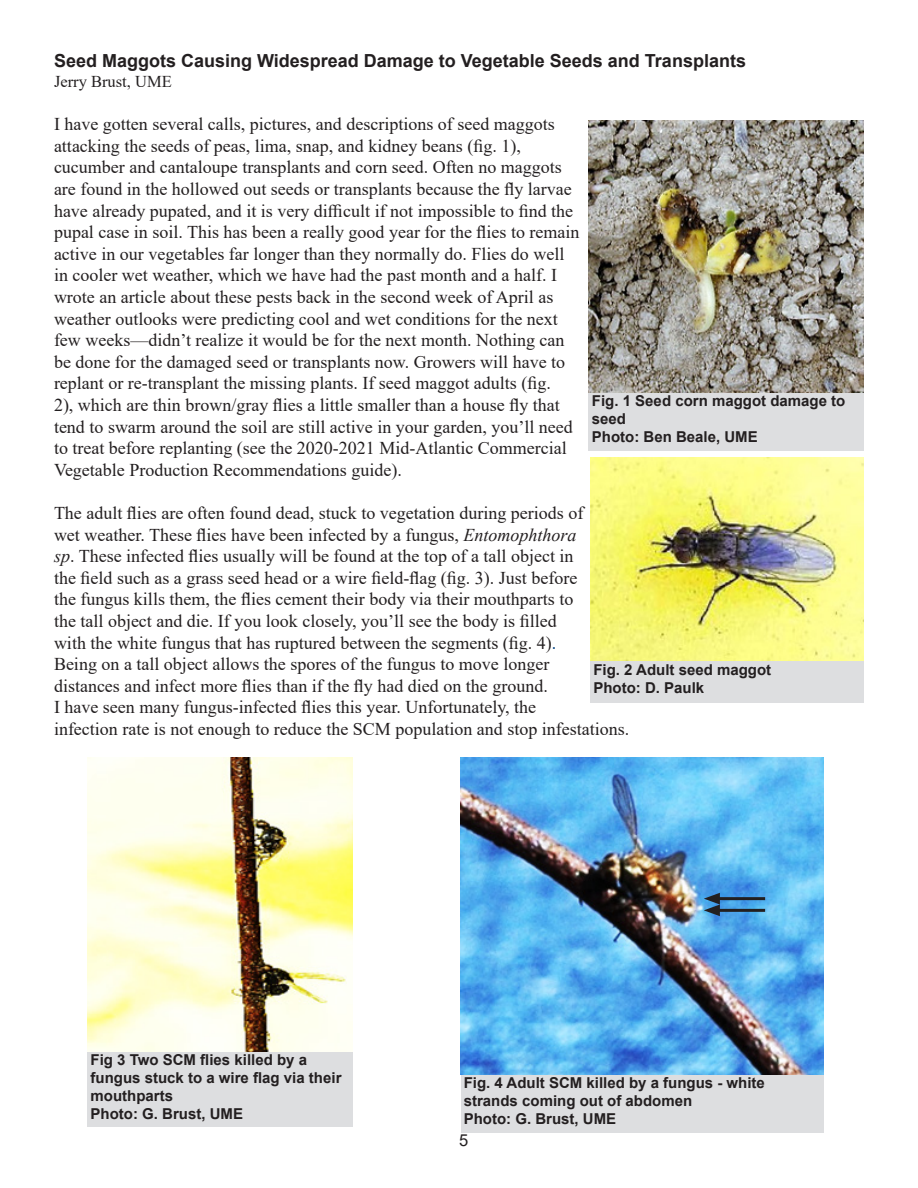
<style>
.page{position:relative;width:918px;height:1188px;background:#fff}
.page>*{position:absolute;margin:0;border:0;box-sizing:border-box;transform-origin:0 0}
.No_Spacing{font:18px/21.6px "Times New Roman";color:#231f20}
.Headline{font:700 18px "Arial";color:#231f20}
.No_Spacing-2{font:16.5px "Times New Roman";color:#231f20}
.t1{font:16.5px "Arial";color:#231f20}
.Photo_credit{font:700 15px/18px "Arial";color:#231f20}
.Photo_captions{font:700 15px "Arial";color:#231f20}
.s1{font-style:italic}
.s2{color:#004080}
</style>
<div class="page">
<div style="left:589px;top:392px;width:275px;height:59px;background:#dddee0"></div>
<img style="left:589px;top:121px;width:275px;height:271px">
<img style="left:590px;top:457px;width:274px;height:204px">
<div style="left:590px;top:661px;width:274px;height:42px;background:#dddee0"></div>
<div style="left:88px;top:1051px;width:265px;height:75px;background:#dddee0"></div>
<div style="left:461px;top:1074px;width:362px;height:58px;background:#dddee0"></div>
<img style="left:88px;top:758px;width:265px;height:293px">
<img style="left:461px;top:758px;width:362px;height:316px">
<hr style="left:714px;top:909px;width:51px;height:3px;background:#231f20">
<hr style="left:714px;top:897px;width:51px;height:3px;background:#231f20">
<svg style="left:704px;top:893px;width:16px;height:23px"></svg>
<p class="Headline" style="left:54px;top:48px;width:694px">Seed Maggots Causing Widespread Damage to Vegetable Seeds and Transplants</p>
<p class="No_Spacing-2" style="left:54px;top:70px;width:119px">Jerry Brust, UME</p>
<p class="No_Spacing" style="left:54px;top:113px;width:527px">I have gotten several calls, pictures, and descriptions of seed maggots attacking the seeds of peas, lima, snap, and kidney beans (fig. 1), cucumber and cantaloupe transplants and corn seed. Often no maggots are found in the hollowed out seeds or transplants because the fly larvae have already pupated, and it is very difficult if not impossible to find the pupal case in soil. This has been a really good year for the flies to remain active in our vegetables far longer than they normally do. Flies do well in cooler wet weather, which we have had the past month and a half. I wrote an article about these pests back in the second week of April as weather outlooks were predicting cool and wet conditions for the next few weeks—didn’t realize it would be for the next month. Nothing can be done for the damaged seed or transplants now. Growers will have to replant or re-transplant the missing plants. If seed maggot adults (fig.<br>2), which are thin brown/gray flies a little smaller than a house fly that tend to swarm around the soil are still active in your garden, you’ll need to treat before replanting (see the 2020-2021 Mid-Atlantic Commercial Vegetable Production Recommendations guide).</p>
<p class="No_Spacing" style="left:54px;top:502px;width:577px">The adult flies are often found dead, stuck to vegetation during periods of<br>wet weather. These flies have been infected by a fungus, <span class="s1">Entomophthora<br>sp</span>. These infected flies usually will be found at the top of a tall object in<br>the field such as a grass seed head or a wire field-flag (fig. 3). Just before<br>the fungus kills them, the flies cement their body via their mouthparts to<br>the tall object and die. If you look closely, you’ll see the body is filled<br>with the white fungus that has ruptured between the segments (fig. 4)<span class="s2">.<br></span>Being on a tall object allows the spores of the fungus to move longer<br>distances and infect more flies than if the fly had died on the ground.<br>I have seen many fungus-infected flies this year. Unfortunately, the<br>infection rate is not enough to reduce the SCM population and stop infestations.</p>
<p class="Photo_credit" style="left:592px;top:392px;width:255px">Fig. 1 Seed corn maggot damage to seed</p>
<p class="Photo_credit" style="left:592px;top:428px;width:167px">Photo: Ben Beale, UME</p>
<p class="Photo_captions" style="left:593px;top:659px;width:179px">Fig. 2 Adult seed maggot</p>
<p class="Photo_captions" style="left:593px;top:677px;width:112px">Photo: D. Paulk</p>
<p class="Photo_credit" style="left:91px;top:1051px;width:252px">Fig 3 Two SCM flies killed by a fungus stuck to a wire flag via their mouthparts</p>
<p class="Photo_credit" style="left:91px;top:1105px;width:154px">Photo: G. Brust, UME</p>
<p class="Photo_credit" style="left:464px;top:1074px;width:303px">Fig. 4 Adult SCM killed by a fungus - white strands coming out of abdomen</p>
<p class="Photo_credit" style="left:464px;top:1110px;width:154px">Photo: G. Brust, UME</p>
<p class="t1" style="left:459px;top:1129px;width:11px">5</p>
</div>
